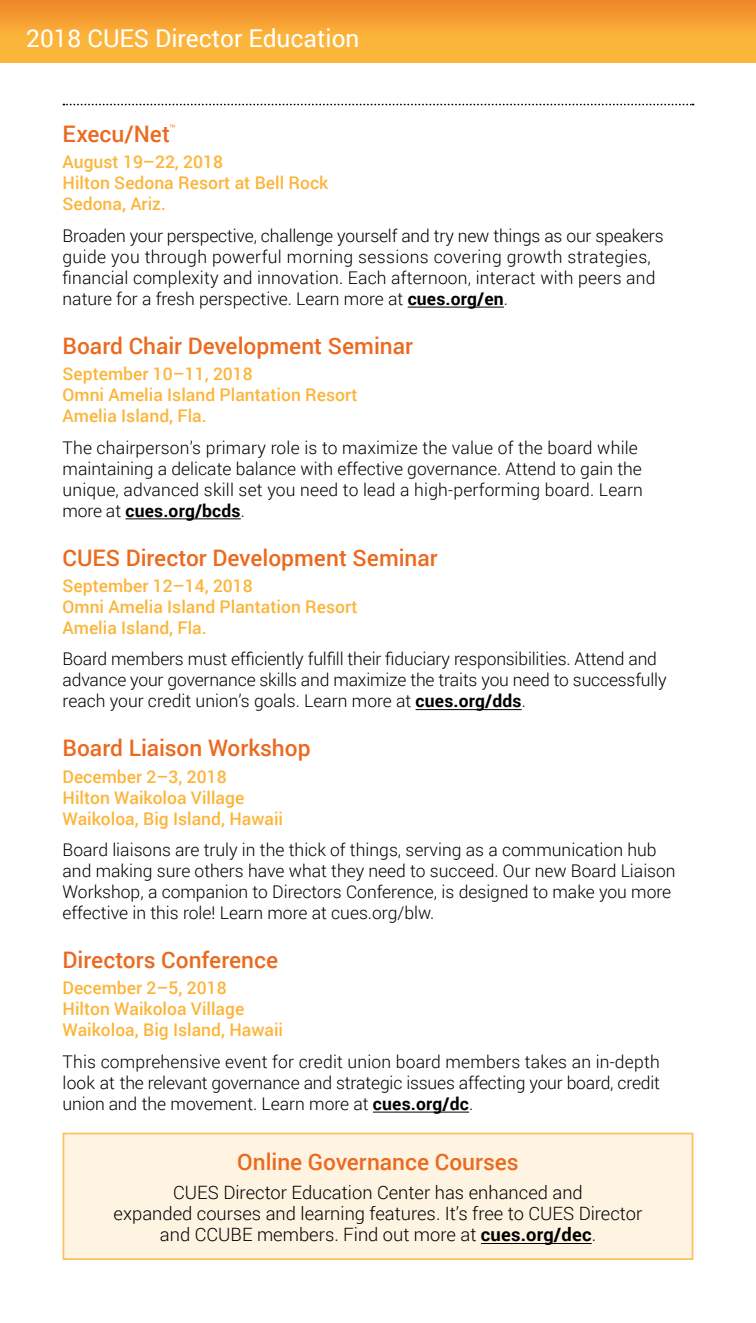
<style>
.page{position:relative;width:756px;height:1323px;background:#fff}
.page>*{position:absolute;margin:0;border:0;box-sizing:border-box;transform-origin:0 0}
.t1{font:24.5px "Roboto";color:#fff}
.t2{font:500 22.75px "Roboto";color:#ea6a20}
.t3{font:300 18.38px/21px "Roboto";color:#000;text-align:center}
.t4{font:300 17.5px/21px "Roboto";color:#000}
.t5{font:500 17.5px/21px "Roboto";color:#fcb53b}
.t6{font:300 10.15px "Roboto";color:#ea6a20}
.s1{font-weight:700}
</style>
<div class="page">
<div style="left:0;top:0;width:756px;height:63px;background:#fcb53b"></div>
<div style="left:0;top:0;width:756px;height:61px;background:linear-gradient(to bottom,#f18c2c,#ffc140)"></div>
<svg style="left:63px;top:104px;width:631px;height:1px"></svg>
<hr style="left:408px;top:307px;width:96px;height:1px;background:#000">
<hr style="left:125px;top:518px;width:116px;height:1px;background:#000">
<hr style="left:416px;top:709px;width:106px;height:1px;background:#000">
<hr style="left:373px;top:1112px;width:96px;height:1px;background:#000">
<div style="left:63px;top:1133px;width:630px;height:127px;background:#fff1dc;border:2px solid #fcb53b"></div>
<hr style="left:481px;top:1243px;width:111px;height:1px;background:#000">
<h1 class="t1" style="left:26px;top:21px;width:335px">2018 CUES Director Education</h1>
<h2 class="t2" style="left:63px;top:118px;width:109px">Execu/Net</h2>
<p class="t6" style="left:169px;top:122px;width:8px">™</p>
<p class="t5" style="left:63px;top:151px;width:267px">August 19–22, 2018<br>Hilton Sedona Resort at Bell Rock<br>Sedona, Ariz.</p>
<p class="t4" style="left:63px;top:225px;width:603px">Broaden your perspective, challenge yourself and try new things as our speakers guide you through powerful morning sessions covering growth strategies, financial complexity and innovation. Each afternoon, interact with peers and nature for a fresh perspective. Learn more at <span class="s1">cues.org/en</span>.</p>
<h2 class="t2" style="left:63px;top:330px;width:352px">Board Chair Development Seminar</h2>
<p class="t5" style="left:63px;top:363px;width:296px">September 10–11, 2018<br>Omni Amelia Island Plantation Resort<br>Amelia Island, Fla.</p>
<p class="t4" style="left:63px;top:436px;width:582px">The chairperson’s primary role is to maximize the value of the board while maintaining a delicate balance with effective governance. Attend to gain the unique, advanced skill set you need to lead a high-performing board. Learn more at <span class="s1">cues.org/bcds</span>.</p>
<h2 class="t2" style="left:63px;top:542px;width:377px">CUES Director Development Seminar</h2>
<p class="t5" style="left:63px;top:575px;width:296px">September 12–14, 2018<br>Omni Amelia Island Plantation Resort<br>Amelia Island, Fla.</p>
<p class="t4" style="left:63px;top:648px;width:606px">Board members must efficiently fulfill their fiduciary responsibilities. Attend and advance your governance skills and maximize the traits you need to successfully reach your credit union’s goals. Learn more at <span class="s1">cues.org/dds</span>.</p>
<h2 class="t2" style="left:63px;top:732px;width:250px">Board Liaison Workshop</h2>
<p class="t5" style="left:63px;top:765px;width:222px">December 2–3, 2018<br>Hilton Waikoloa Village<br>Waikoloa, Big Island, Hawaii</p>
<p class="t4" style="left:63px;top:839px;width:615px">Board liaisons are truly in the thick of things, serving as a communication hub and making sure others have what they need to succeed. Our new Board Liaison Workshop, a companion to Directors Conference, is designed to make you more effective in this role! Learn more at cues.org/blw.</p>
<h2 class="t2" style="left:63px;top:944px;width:217px">Directors Conference</h2>
<p class="t5" style="left:63px;top:977px;width:222px">December 2–5, 2018<br>Hilton Waikoloa Village<br>Waikoloa, Big Island, Hawaii</p>
<p class="t4" style="left:63px;top:1051px;width:599px;text-align:justify">This comprehensive event for credit union board members takes an in-depth look at the relevant governance and strategic issues affecting your board, credit union and the movement. Learn more at <span class="s1">cues.org/dc</span>.</p>
<h2 class="t2" style="left:237px;top:1145px;width:283px">Online Governance Courses</h2>
<p class="t3" style="left:114px;top:1182px;width:530px">CUES Director Education Center has enhanced and<br>expanded courses and learning features. It’s free to CUES Director and CCUBE members. Find out more at <span class="s1">cues.org/dec</span>.</p>
</div>
